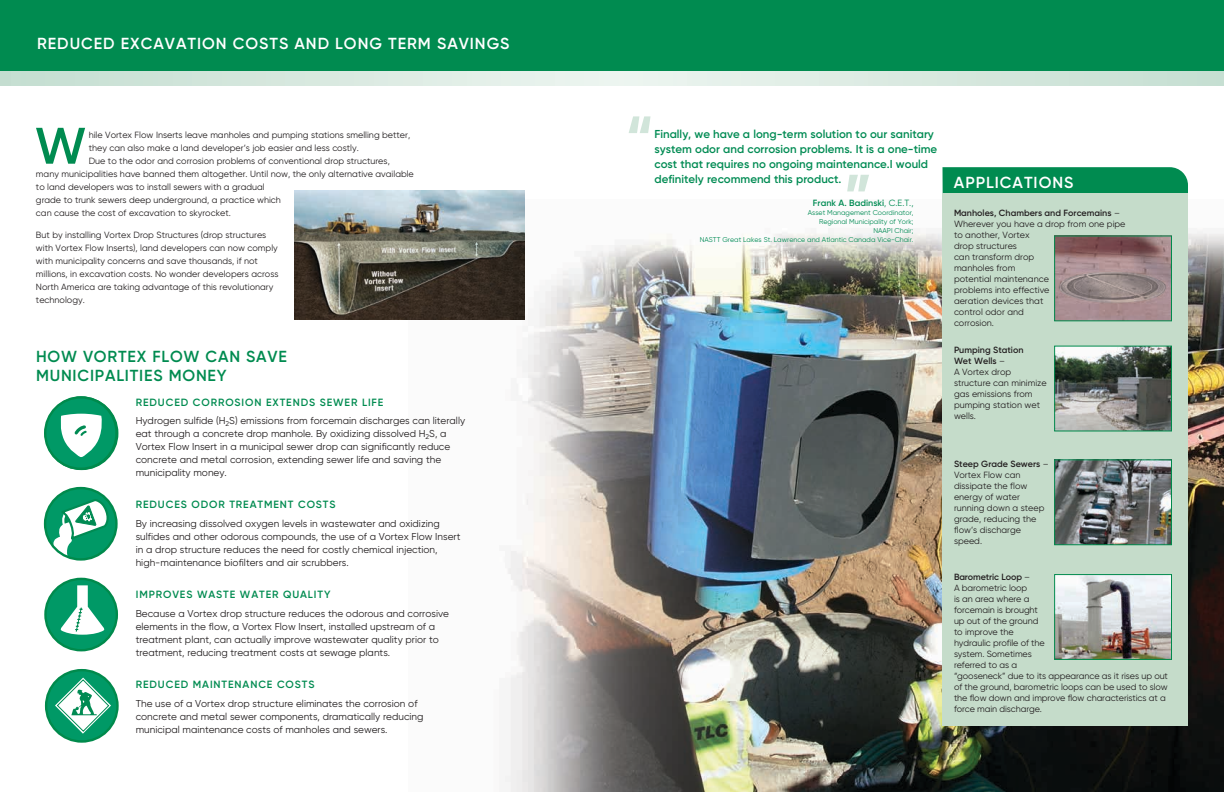
<style>
.page{position:relative;width:1224px;height:792px;background:#fff}
.page>*{position:absolute;margin:0;border:0;box-sizing:border-box;transform-origin:0 0}
.t1{font:700 60px "Gilroy";color:#d1e5da}
.t2{font:600 51.3px "Gilroy";color:#008b50}
.t3{font:600 16px "Gilroy";letter-spacing:.06em;color:#fff}
.t4{font:600 16px/19.2px "Gilroy";letter-spacing:.05em;color:#008b50}
.t5{font:600 11.5px/15px "Gilroy";color:#008b53}
.t6{font:600 10.5px "Gilroy";letter-spacing:.085em;color:#008b50}
.t7{font:10px/13px "Gilroy";color:#231f20}
.t8{font:9px/11px "Gilroy";color:#231f20}
.t9{font:600 9px "Gilroy";color:#008b53}
.t10{font:7px/9px "Gilroy";color:#008b53;text-align:right}
.s1{font-weight:400}
.s2{font-weight:600}
</style>
<div class="page">
<img style="left:505px;top:220px;width:719px;height:572px">
<svg style="left:942px;top:167px;width:246px;height:53px;background:#0d9058"></svg>
<div style="left:943px;top:194px;width:245px;height:532px;background:#c5dcca"></div>
<img style="left:1056px;top:348px;width:114px;height:81px">
<div style="left:1054px;top:346px;width:118px;height:85px;border:1px solid #008a4c"></div>
<img style="left:1056px;top:237px;width:114px;height:82px">
<div style="left:1054px;top:235px;width:118px;height:86px;border:1px solid #008a4c"></div>
<img style="left:1056px;top:461px;width:114px;height:82px">
<div style="left:1054px;top:459px;width:118px;height:86px;border:1px solid #008a4c"></div>
<img style="left:1056px;top:576px;width:114px;height:82px">
<div style="left:1054px;top:574px;width:118px;height:86px;border:1px solid #008a4c"></div>
<svg style="left:46px;top:670px;width:71px;height:72px"></svg>
<svg style="left:55px;top:678px;width:56px;height:56px"></svg>
<div style="left:45px;top:669px;width:74px;height:74px;border:2px solid #008a4c;border-radius:50%"></div>
<div style="left:45px;top:579px;width:72px;height:71px;background:#096;border-radius:50%"></div>
<svg style="left:61px;top:585px;width:43px;height:50px"></svg>
<div style="left:44px;top:578px;width:74px;height:73px;border:2px solid #008a4c;border-radius:50%"></div>
<svg style="left:45px;top:488px;width:71px;height:71px"></svg>
<svg style="left:51px;top:500px;width:62px;height:58px"></svg>
<div style="left:44px;top:487px;width:74px;height:74px;border:2px solid #008a4c;border-radius:50%"></div>
<div style="left:45px;top:397px;width:72px;height:72px;background:#096;border-radius:50%"></div>
<svg style="left:61px;top:413px;width:47px;height:47px"></svg>
<div style="left:44px;top:396px;width:74px;height:74px;border:2px solid #008a4c;border-radius:50%"></div>
<div style="left:0;top:0;width:1224px;height:82px;background:#008b50"></div>
<svg style="left:0;top:72px;width:1224px;height:14px;background:#d8e9e0"></svg>
<img style="left:294px;top:190px;width:231px;height:130px">
<h3 class="t3" style="left:37px;top:33px;width:474px">REDUCED EXCAVATION COSTS AND LONG TERM SAVINGS</h3>
<h2 class="t2" style="left:35px;top:114px;width:53px">W</h2>
<p class="t8" style="left:89px;top:129px;width:323px">hile Vortex Flow Inserts leave manholes and pumping stations smelling better,</p>
<p class="t8" style="left:89px;top:142px;width:271px">they can also make a land developer’s job easier and less costly.</p>
<p class="t8" style="left:89px;top:155px;width:303px">Due to the odor and corrosion problems of conventional drop structures,</p>
<p class="t8" style="left:36px;top:168px;width:379px">many municipalities have banned them altogether. Until now, the only alternative available</p>
<p class="t8" style="left:36px;top:181px;width:230px">to land developers was to install sewers with a gradual</p>
<p class="t8" style="left:36px;top:194px;width:246px">grade to trunk sewers deep underground, a practice which</p>
<p class="t8" style="left:36px;top:207px;width:196px">can cause the cost of excavation to skyrocket.</p>
<p class="t8" style="left:36px;top:228px;width:244px;line-height:13px">But by installing Vortex Drop Structures (drop structures with Vortex Flow Inserts), land developers can now comply with municipality concerns and save thousands, if not millions, in excavation costs. No wonder developers across North America are taking advantage of this revolutionary technology.</p>
<h3 class="t4" style="left:36px;top:347px;width:253px">HOW VORTEX FLOW CAN SAVE<br>MUNICIPALITIES MONEY</h3>
<p class="t6" style="left:136px;top:395px;width:249px">REDUCED CORROSION EXTENDS SEWER LIFE</p>
<p class="t7" style="left:136px;top:414px;width:331px">Hydrogen sulfide (H<sub>2</sub>S) emissions from forcemain discharges can literally eat through a concrete drop manhole. By oxidizing dissolved H<sub>2</sub>S, a Vortex Flow Insert in a municipal sewer drop can significantly reduce concrete and metal corrosion, extending sewer life and saving the municipality money.</p>
<p class="t6" style="left:136px;top:498px;width:201px">REDUCES ODOR TREATMENT COSTS</p>
<p class="t7" style="left:136px;top:517px;width:326px">By increasing dissolved oxygen levels in wastewater and oxidizing sulfides and other odorous compounds, the use of a Vortex Flow Insert in a drop structure reduces the need for costly chemical injection, high-maintenance biofilters and air scrubbers.</p>
<p class="t6" style="left:136px;top:588px;width:196px">IMPROVES WASTE WATER QUALITY</p>
<p class="t7" style="left:136px;top:607px;width:315px">Because a Vortex drop structure reduces the odorous and corrosive elements in the flow, a Vortex Flow Insert, installed upstream of a treatment plant, can actually improve wastewater quality prior to treatment, reducing treatment costs at sewage plants.</p>
<p class="t6" style="left:136px;top:678px;width:180px">REDUCED MAINTENANCE COSTS</p>
<p class="t7" style="left:136px;top:697px;width:289px">The use of a Vortex drop structure eliminates the corrosion of concrete and metal sewer components, dramatically reducing municipal maintenance costs of manholes and sewers.</p>
<h1 class="t1" style="left:626px;top:100px;width:29px">“</h1>
<p class="t5" style="left:655px;top:126px;width:284px">Finally, we have a long-term solution to our sanitary system odor and corrosion problems. It is a one-time cost that requires no ongoing maintenance.I would definitely recommend this product.</p>
<h1 class="t1" style="left:872px;top:208px;width:29px;rotate:-180deg">“</h1>
<p class="t9" style="left:813px;top:197px;width:102px">Frank A. Badinski<span class="s1">, C.E.T.,</span></p>
<p class="t10" style="left:700px;top:208px;width:215px">Asset Management Coordinator,<br>Regional Municipality of York;<br>NAAPI Chair;<br>NASTT Great Lakes St. Lawrence and Atlantic Canada Vice-Chair.</p>
<h3 class="t3" style="left:954px;top:173px;width:121px">APPLICATIONS</h3>
<p class="t8" style="left:954px;top:208px;width:173px"><span class="s2">Manholes, Chambers and Forcemains</span> –<br>Wherever you have a drop from one pipe to another, Vortex<br>drop structures<br>can transform drop<br>manholes from<br>potential maintenance<br>problems into effective<br>aeration devices that<br>control odor and<br>corrosion.</p>
<p class="t8" style="left:954px;top:345px;width:94px"><span class="s2">Pumping Station<br>Wet Wells</span> –<br>A Vortex drop structure can minimize gas emissions from pumping station wet wells.</p>
<p class="t8" style="left:954px;top:459px;width:96px"><span class="s2">Steep Grade Sewers</span> –<br>Vortex Flow can dissipate the flow energy of water running down a steep grade, reducing the flow’s discharge speed.</p>
<p class="t8" style="left:954px;top:571px;width:216px"><span class="s2">Barometric Loop</span> –<br>A barometric loop<br>is an area where a<br>forcemain is brought<br>up out of the ground<br>to improve the<br>hydraulic profile of the<br>system. Sometimes<br>referred to as a<br>“gooseneck” due to its appearance as it rises up out of the ground, barometric loops can be used to slow the flow down and improve flow characteristics at a force main discharge.</p>
</div>
